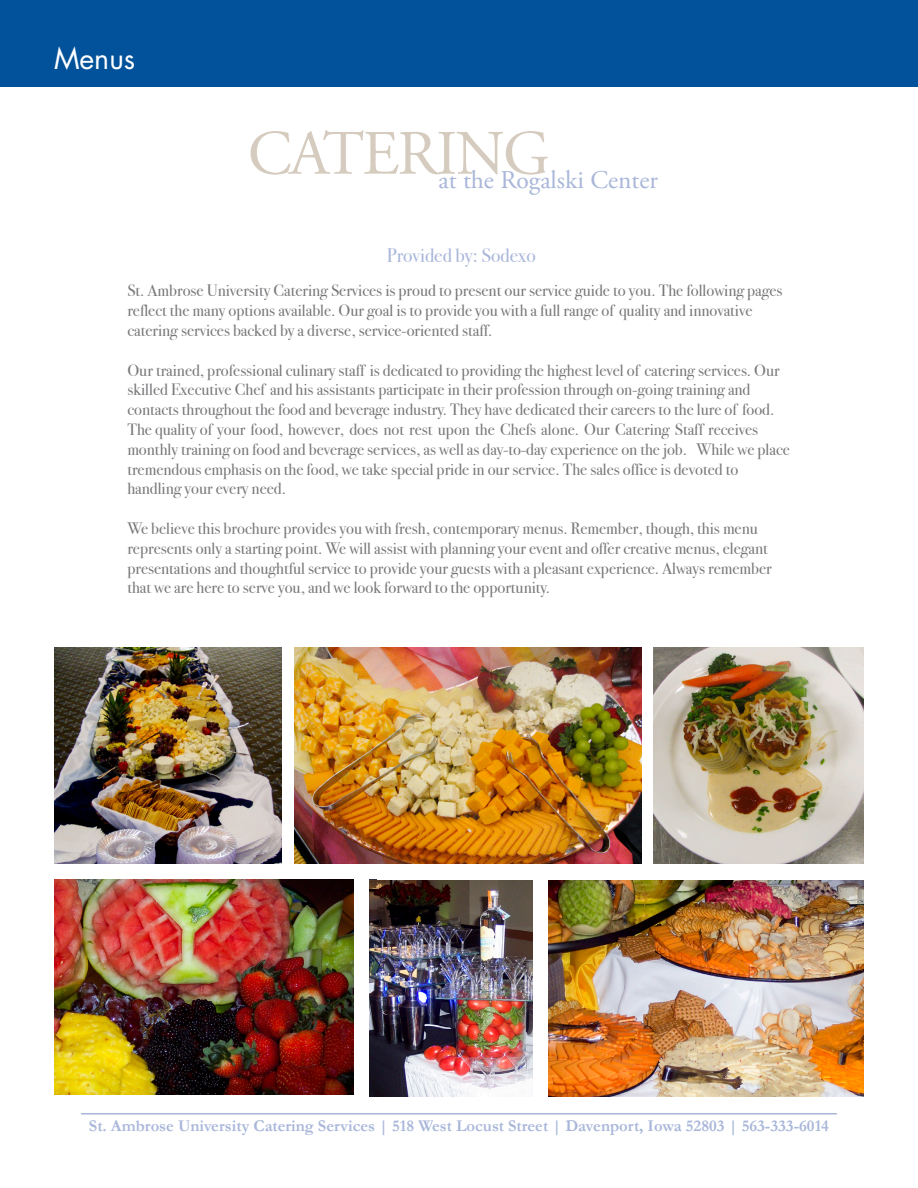
<style>
.page{position:relative;width:918px;height:1188px;background:#fff}
.page>*{position:absolute;margin:0;border:0;box-sizing:border-box;transform-origin:0 0}
.t1{font:63px "Adobe Garamond Pro";letter-spacing:-.03em;color:#d5cbbe}
.t2{font:28.5px "Futura";color:#fff}
.t3{font:25.5px "Adobe Garamond Pro";color:#a8b6d9}
.t4{font:19.5px "Bodoni Svty Two ITCTT";color:#a8b6d9}
.t5{font:16.5px/19.8px "Bodoni Svty Two ITCTT";color:#77777a}
.t6{font:700 16.5px "Garamond";color:#a8b6d9}
</style>
<div class="page">
<div style="left:0;top:0;width:918px;height:86px;background:#01529a"></div>
<hr style="left:81px;top:1113px;width:756px;height:1px;background:#a8b6d9">
<img style="left:54px;top:879px;width:323px;height:216px">
<img style="left:548px;top:880px;width:316px;height:216px">
<img style="left:369px;top:880px;width:164px;height:216px">
<div style="left:355px;top:874px;width:14px;height:227px;background:#fff"></div>
<img style="left:54px;top:647px;width:227px;height:216px">
<img style="left:295px;top:647px;width:347px;height:216px">
<img style="left:653px;top:647px;width:211px;height:216px">
<p class="t2" style="left:54px;top:40px;width:83px">Menus</p>
<p class="t1" style="left:248px;top:116px;width:304px">CATERING</p>
<p class="t3" style="left:439px;top:165px;width:221px">at the Rogalski Center</p>
<p class="t4" style="left:387px;top:239px;width:150px">Provided by: Sodexo</p>
<p class="t5" style="left:127px;top:279px;width:657px">St. Ambrose University Catering Services is proud to present our service guide to you. The following pages reflect the many options available. Our goal is to provide you with a full range of quality and innovative catering services backed by a diverse, service-oriented staff.</p>
<p class="t5" style="left:127px;top:358px;width:664px">Our trained, professional culinary staff is dedicated to providing the highest level of catering services. Our skilled Executive Chef and his assistants participate in their profession through on-going training and contacts throughout the food and beverage industry. They have dedicated their careers to the lure of food.<br>The quality of your food, however, does not rest upon the Chefs alone. Our Catering Staff receives monthly training on food and beverage services, as well as day-to-day experience on the job. While we place tremendous emphasis on the food, we take special pride in our service. The sales office is devoted to handling your every need.</p>
<p class="t5" style="left:127px;top:517px;width:646px">We believe this brochure provides you with fresh, contemporary menus. Remember, though, this menu represents only a starting point. We will assist with planning your event and offer creative menus, elegant presentations and thoughtful service to provide your guests with a pleasant experience. Always remember that we are here to serve you, and we look forward to the opportunity.</p>
<p class="t6" style="left:89px;top:1116px;width:741px">St. Ambrose University Catering Services | 518 West Locust Street | Davenport, Iowa 52803 | 563-333-6014</p>
</div>
